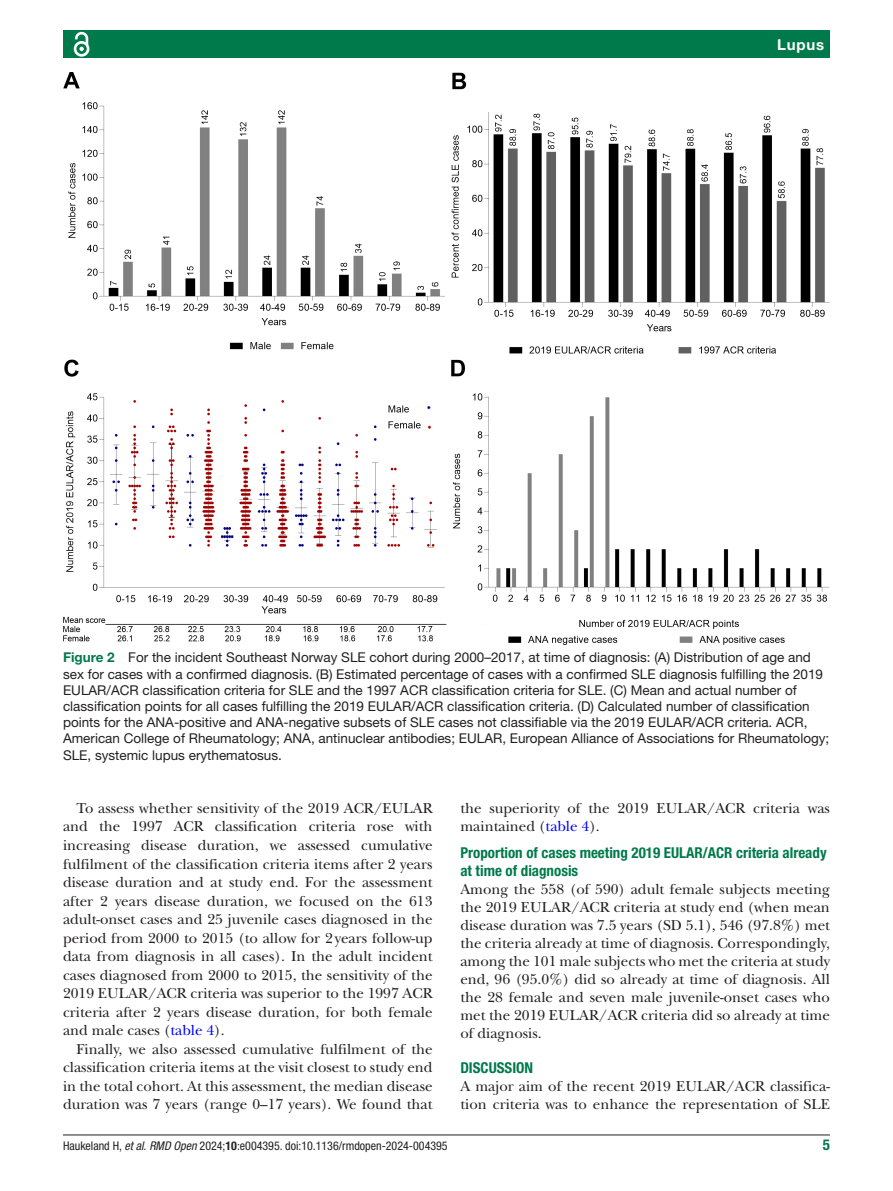
<style>
.page{position:relative;width:893px;height:1191px;background:#fff}
.page>*{position:absolute;margin:0;border:0;box-sizing:border-box;transform-origin:0 0}
.t1{font:15px/18.5px "New Baskerville";color:#231f20;text-align:justify}
.t2{font:700 condensed 15px/18px "Helvetica Neue LT Std";color:#007a4b}
.t3{font:700 15px "Helvetica Neue LT Std";letter-spacing:.055em;color:#fff}
.t4{font:13.5px/16.2px "Helvetica Neue LT Std";color:#231f20}
.t5{font:condensed 12px "Helvetica Neue LT Std";color:#231f20}
.s1{font-weight:700;color:#007a4b}
.s2{color:#00f}
.s3{font-style:italic}
.s4{font-weight:700}
</style>
<div class="page">
<hr style="left:63px;top:1134px;width:767px;height:1px;background:#231f20">
<div style="left:63px;top:31px;width:767px;height:27px;background:#007a4b"></div>
<svg style="left:73px;top:31px;width:17px;height:26px"></svg>
<img style="left:63px;top:73px;width:767px;height:571px">
<p class="t3" style="left:777px;top:35px;width:49px">Lupus</p>
<p class="t4" style="left:63px;top:649px;width:768px"><span class="s1">Figure 2</span> For the incident Southeast Norway SLE cohort during 2000–2017, at time of diagnosis: (A) Distribution of age and sex for cases with a confirmed diagnosis. (B) Estimated percentage of cases with a confirmed SLE diagnosis fulfilling the 2019<br>EULAR/ACR classification criteria for SLE and the 1997 ACR classification criteria for SLE. (C) Mean and actual number of classification points for all cases fulfilling the 2019 EULAR/ACR classification criteria. (D) Calculated number of classification points for the ANA-positive and ANA-negative subsets of SLE cases not classifiable via the 2019 EULAR/ACR criteria. ACR, American College of Rheumatology; ANA, antinuclear antibodies; EULAR, European Alliance of Associations for Rheumatology; SLE, systemic lupus erythematosus.</p>
<p class="t1" style="left:63px;top:799px;width:371px;text-indent:14px">To assess whether sensitivity of the 2019 ACR/EULAR and the 1997 ACR classification criteria rose with increasing disease duration, we assessed cumulative fulfilment of the classification criteria items after 2 years disease duration and at study end. For the assessment after 2 years disease duration, we focused on the 613 adult-onset cases and 25 juvenile cases diagnosed in the period from 2000 to 2015 (to allow for 2years follow-up data from diagnosis in all cases). In the adult incident cases diagnosed from 2000 to 2015, the sensitivity of the 2019 EULAR/ACR criteria was superior to the 1997 ACR criteria after 2 years disease duration, for both female and male cases (<span class="s2">table 4</span>).</p>
<p class="t1" style="left:63px;top:1039px;width:371px;text-indent:14px">Finally, we also assessed cumulative fulfilment of the classification criteria items at the visit closest to study end in the total cohort. At this assessment, the median disease duration was 7 years (range 0–17 years). We found that</p>
<p class="t1" style="left:460px;top:799px;width:371px">the superiority of the 2019 EULAR/ACR criteria was maintained (<span class="s2">table 4</span>).</p>
<p class="t2" style="left:460px;top:843px;width:368px">Proportion of cases meeting 2019 EULAR/ACR criteria already at time of diagnosis</p>
<p class="t1" style="left:460px;top:880px;width:371px;line-height:18px">Among the 558 (of 590) adult female subjects meeting the 2019 EULAR/ACR criteria at study end (when mean disease duration was 7.5 years (SD 5.1), 546 (97.8%) met the criteria already at time of diagnosis. Correspondingly, among the 101 male subjects who met the criteria at study end, 96 (95.0%) did so already at time of diagnosis. All the 28 female and seven male juvenile-onset cases who met the 2019 EULAR/ACR criteria did so already at time of diagnosis.</p>
<p class="t2" style="left:460px;top:1058px;width:74px">DISCUSSION</p>
<p class="t1" style="left:460px;top:1077px;width:371px;line-height:18px">A major aim of the recent 2019 EULAR/ACR classifica&shy;tion criteria was to enhance the representation of SLE</p>
<p class="t5" style="left:63px;top:1138px;width:386px">Haukeland H, <span class="s3">et al</span>. <span class="s3">RMD Open</span> 2024;<span class="s4">10</span>:e004395. doi:10.1136/rmdopen-2024-004395</p>
<p class="t2" style="left:823px;top:1135px;width:9px">5</p>
</div>
